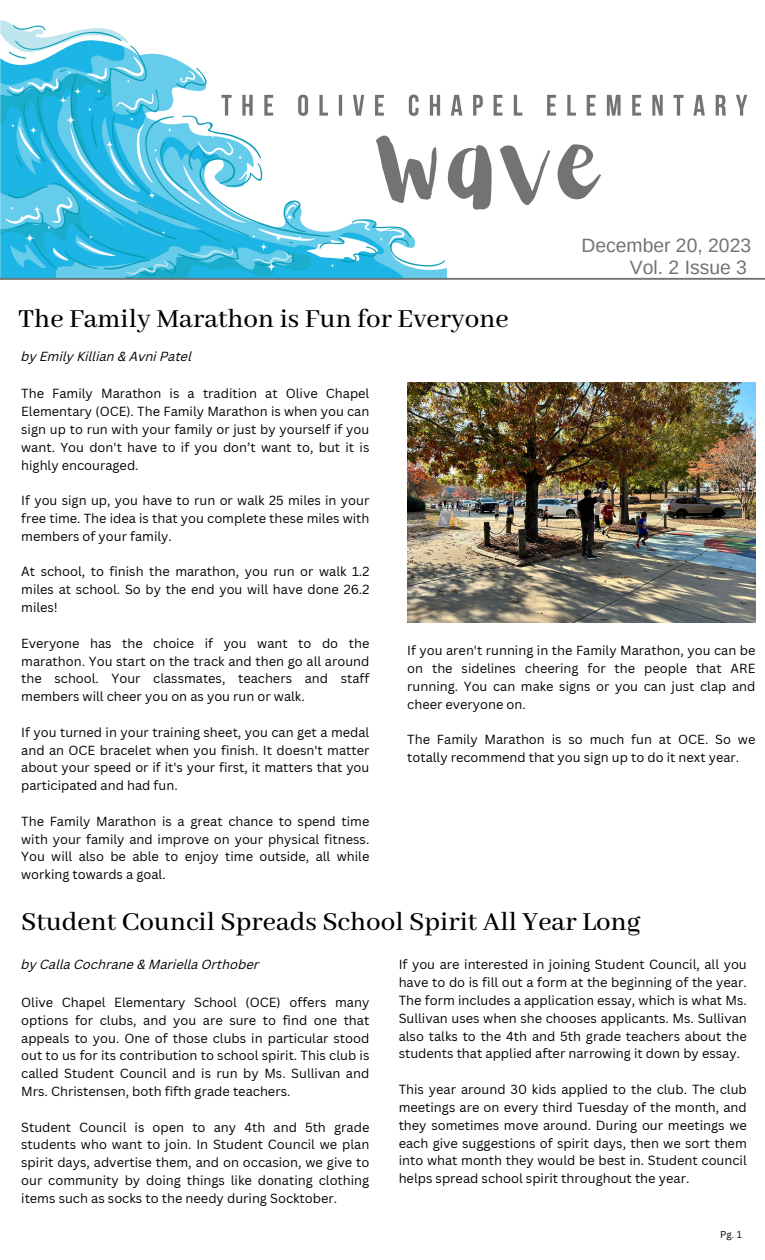
<style>
.page{position:relative;width:765px;height:1260px;background:#fff}
.page>*{position:absolute;margin:0;border:0;box-sizing:border-box;transform-origin:0 0}
.t1{font:500 29px "Abhaya Libre";color:#000}
.t2{font:19.38px "Arimo";color:#737373}
.t3{font:12.88px/17.8px "Canva Sans";color:#000;text-align:justify}
.t4{font:italic 12.88px "Canva Sans";color:#000}
.t5{font:9.62px "Canva Sans";color:#000}
</style>
<div class="page">
<img style="left:0;top:20px;width:765px;height:258px">
<hr style="left:0;top:278px;width:765px;height:2px;background:#737373">
<img style="left:407px;top:382px;width:348px;height:241px">
<p class="t2" style="left:582px;top:234px;width:171px">December 20, 2023</p>
<p class="t2" style="left:630px;top:257px;width:119px">Vol. 2 Issue 3</p>
<p class="t1" style="left:18px;top:303px;width:492px">The Family Marathon is Fun for Everyone</p>
<p class="t4" style="left:21px;top:351px;width:172px">by Emily Killian &amp; Avni Patel</p>
<p class="t3" style="left:21px;top:384px;width:350px">The Family Marathon is a tradition at Olive Chapel Elementary (OCE). The Family Marathon is when you can sign up to run with your family or just by yourself if you want. You don't have to if you don’t want to, but it is highly encouraged.</p>
<p class="t3" style="left:21px;top:491px;width:350px">If you sign up, you have to run or walk 25 miles in your free time. The idea is that you complete these miles with members of your family.</p>
<p class="t3" style="left:21px;top:563px;width:350px">At school, to finish the marathon, you run or walk 1.2 miles at school. So by the end you will have done 26.2 miles!</p>
<p class="t3" style="left:21px;top:634px;width:350px">Everyone has the choice if you want to do the marathon. You start on the track and then go all around the school. Your classmates, teachers and staff members will cheer you on as you run or walk.</p>
<p class="t3" style="left:21px;top:723px;width:350px">If you turned in your training sheet, you can get a medal and an OCE bracelet when you finish. It doesn't matter about your speed or if it's your first, it matters that you participated and had fun.</p>
<p class="t3" style="left:21px;top:812px;width:350px">The Family Marathon is a great chance to spend time with your family and improve on your physical fitness.<br>You will also be able to enjoy time outside, all while working towards a goal.</p>
<p class="t3" style="left:407px;top:641px;width:350px">If you aren't running in the Family Marathon, you can be on the sidelines cheering for the people that ARE running. You can make signs or you can just clap and cheer everyone on.</p>
<p class="t3" style="left:407px;top:730px;width:350px">The Family Marathon is so much fun at OCE. So we totally recommend that you sign up to do it next year.</p>
<p class="t1" style="left:21px;top:905px;width:621px">Student Council Spreads School Spirit All Year Long</p>
<p class="t3" style="left:399px;top:956px;width:350px">If you are interested in joining Student Council, all you have to do is fill out a form at the beginning of the year.<br>The form includes a application essay, which is what Ms.<br>Sullivan uses when she chooses applicants. Ms. Sullivan also talks to the 4th and 5th grade teachers about the students that applied after narrowing it down by essay.</p>
<p class="t3" style="left:399px;top:1080px;width:350px">This year around 30 kids applied to the club. The club meetings are on every third Tuesday of the month, and they sometimes move around. During our meetings we each give suggestions of spirit days, then we sort them into what month they would be best in. Student council helps spread school spirit throughout the year.</p>
<p class="t4" style="left:21px;top:960px;width:239px">by Calla Cochrane &amp; Mariella Orthober</p>
<p class="t3" style="left:21px;top:993px;width:350px">Olive Chapel Elementary School (OCE) offers many options for clubs, and you are sure to find one that appeals to you. One of those clubs in particular stood out to us for its contribution to school spirit. This club is called Student Council and is run by Ms. Sullivan and Mrs. Christensen, both fifth grade teachers.</p>
<p class="t3" style="left:21px;top:1118px;width:350px">Student Council is open to any 4th and 5th grade students who want to join. In Student Council we plan spirit days, advertise them, and on occasion, we give to our community by doing things like donating clothing items such as socks to the needy during Socktober.</p>
<p class="t5" style="left:720px;top:1228px;width:23px">Pg. 1</p>
</div>
